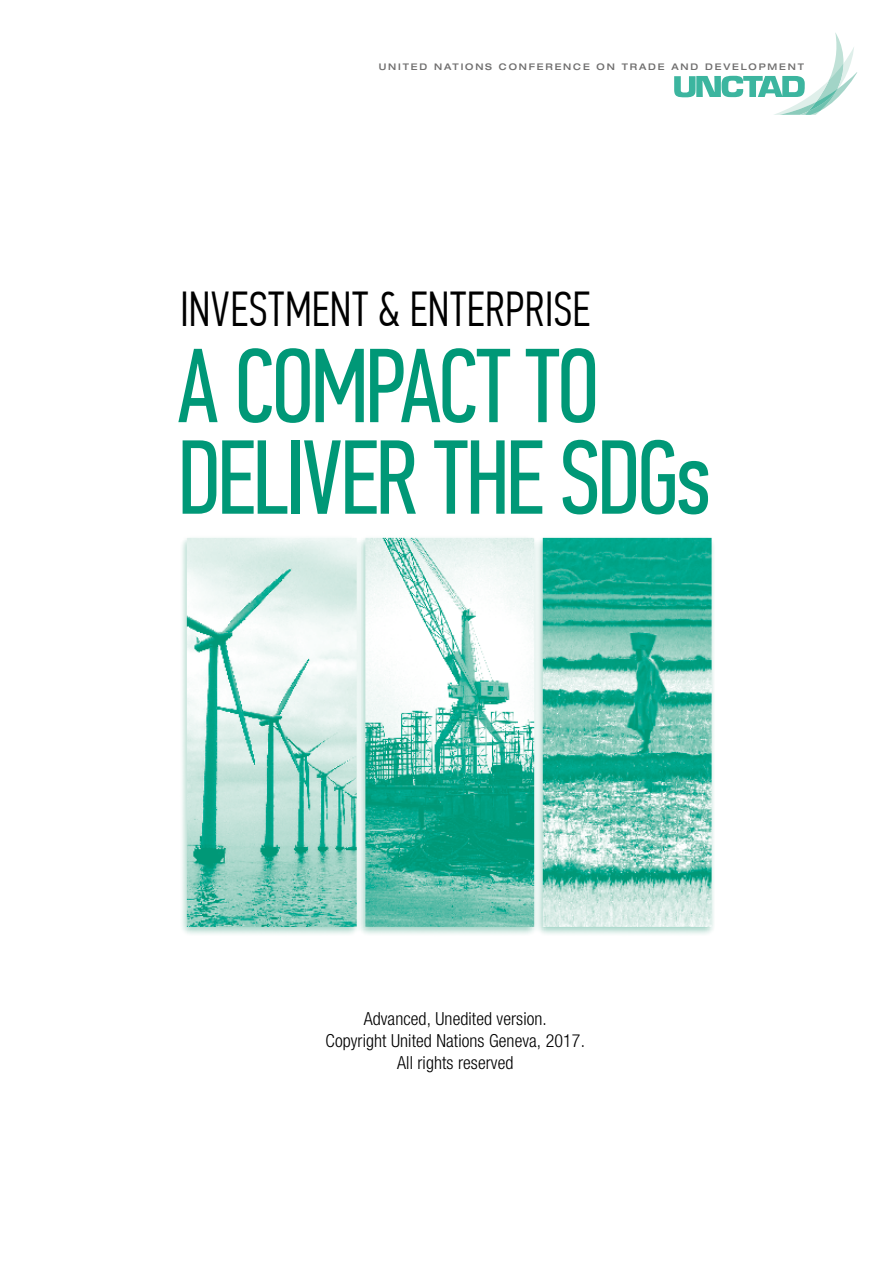
<style>
.page{position:relative;width:893px;height:1263px;background:#fff}
.page>*{position:absolute;margin:0;border:0;box-sizing:border-box;transform-origin:0 0}
.t1{font:105.3px/91.5px "PF Din Text Comp Pro";letter-spacing:-.035em;color:#009877}
.t2{font:300 49.05px "PF Din Text Comp Pro";letter-spacing:.01em;color:#000}
.t3{font:300 condensed 18px/21.6px "Helvetica Neue LT Std";letter-spacing:.005em;color:#000;text-align:center}
.t4{font:500 expanded 9.15px "Helvetica Neue LT Std";letter-spacing:.2em;color:#706f6f}
</style>
<div class="page">
<img style="left:182px;top:537px;width:532px;height:397px">
<svg style="left:674px;top:33px;width:183px;height:82px"></svg>
<p class="t4" style="left:379px;top:61px;width:427px">UNITED NATIONS CONFERENCE ON TRADE AND DEVELOPMENT</p>
<h2 class="t2" style="left:180px;top:281px;width:412px">INVESTMENT &amp; ENTERPRISE</h2>
<h1 class="t1" style="left:177px;top:342px;width:536px">A COMPACT TO<br>DELIVER THE SDGs</h1>
<p class="t3" style="left:326px;top:1008px;width:261px">Advanced, Unedited version.<br>Copyright United Nations Geneva, 2017.<br>All rights reserved</p>
</div>
